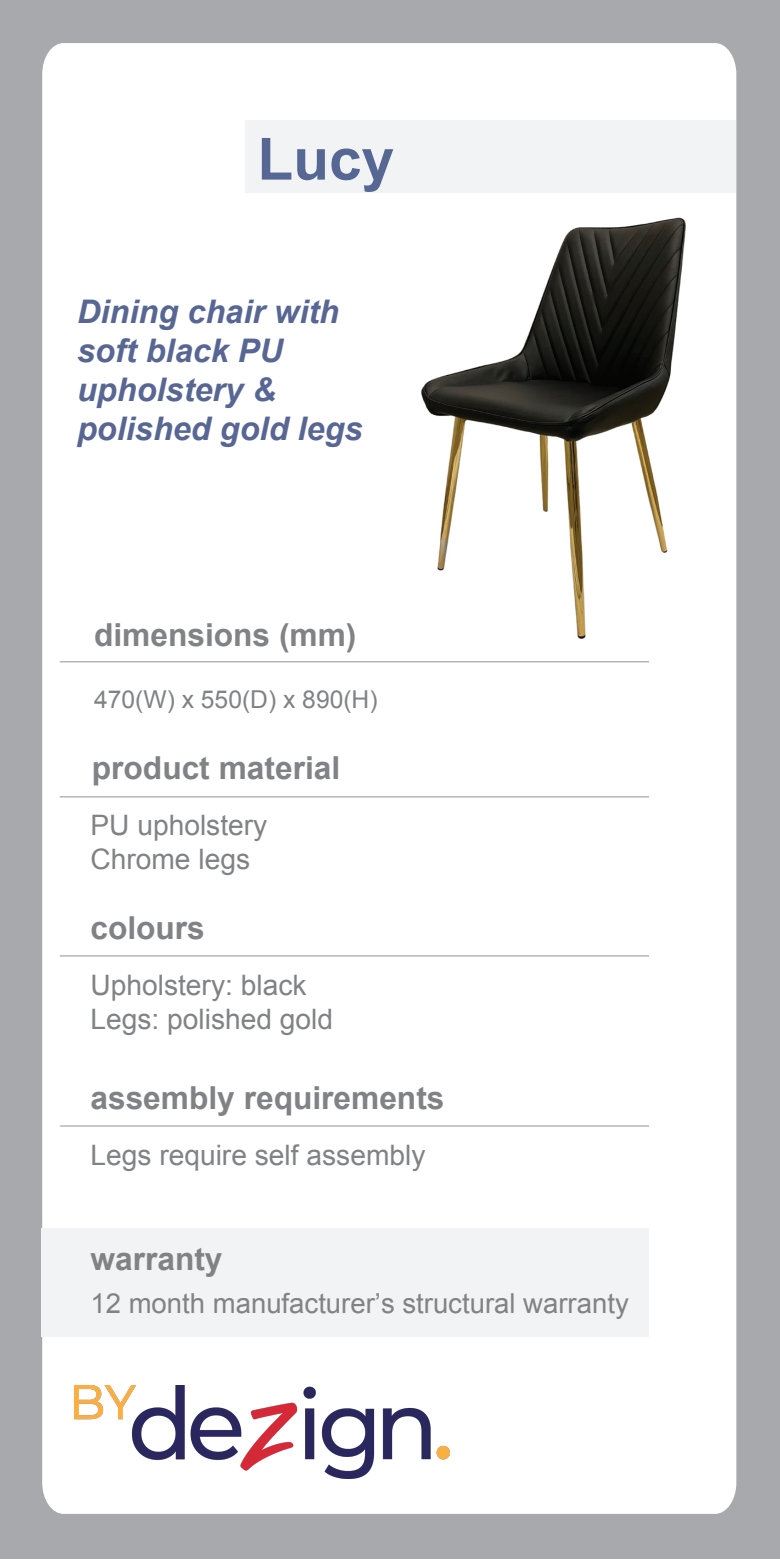
<style>
.page{position:relative;width:780px;height:1560px;background:#fff}
.page>*{position:absolute;margin:0;border:0;box-sizing:border-box;transform-origin:0 0}
.t1{font:700 58.75px "Arial";color:#566793}
.t2{font:italic 700 32.5px/39px "Arial";color:#586693}
.t3{font:700 31.75px "Arial";color:#808285}
.t4{font:28.25px/33.8px "Arial";color:#808285}
.t5{font:27.5px "Arial";color:#808285}
.t6{font:24.75px "Arial";color:#808285}
</style>
<div class="page">
<div style="left:0;top:0;width:779px;height:1558px;background:#a8a9ad"></div>
<div style="left:42px;top:43px;width:694px;height:1470px;background:#fff"></div>
<div style="left:245px;top:120px;width:490px;height:72px;background:#f2f3f4"></div>
<hr style="left:60px;top:796px;width:589px;height:1px;background:#a8a9ad">
<hr style="left:60px;top:955px;width:589px;height:1px;background:#a8a9ad">
<hr style="left:60px;top:661px;width:589px;height:1px;background:#a8a9ad">
<hr style="left:60px;top:1125px;width:589px;height:1px;background:#a8a9ad">
<div style="left:41px;top:1228px;width:608px;height:108px;background:#f2f3f4"></div>
<img style="left:75px;top:1385px;width:375px;height:93px">
<img style="left:412px;top:208px;width:297px;height:438px">
<h1 class="t1" style="left:257px;top:120px;width:138px">Lucy</h1>
<p class="t2" style="left:77px;top:293px;width:287px">Dining chair with soft black PU upholstery &amp; polished gold legs</p>
<p class="t3" style="left:94px;top:613px;width:264px">dimensions (mm)</p>
<p class="t6" style="left:94px;top:683px;width:285px">470(W) x 550(D) x 890(H)</p>
<p class="t3" style="left:92px;top:746px;width:250px">product material</p>
<p class="t4" style="left:90px;top:808px;width:178px">PU upholstery<br>Chrome legs</p>
<p class="t3" style="left:90px;top:906px;width:116px">colours</p>
<p class="t4" style="left:90px;top:968px;width:244px">Upholstery: black<br>Legs: polished gold</p>
<p class="t3" style="left:90px;top:1076px;width:355px">assembly requirements</p>
<p class="t4" style="left:90px;top:1138px;width:336px">Legs require self assembly</p>
<p class="t3" style="left:90px;top:1237px;width:134px">warranty</p>
<p class="t5" style="left:90px;top:1285px;width:540px">12 month manufacturer’s structural warranty</p>
</div>
